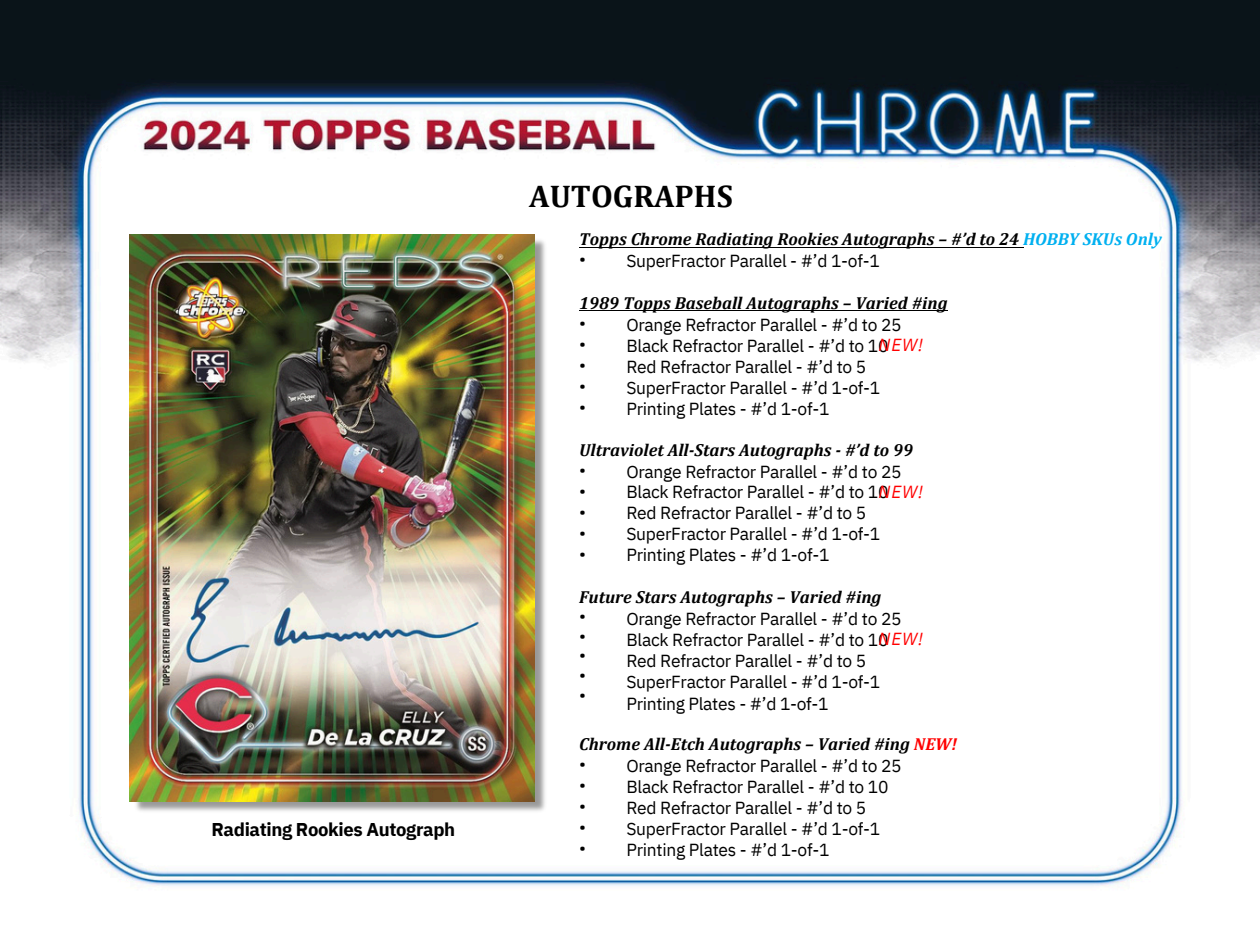
<style>
.page{position:relative;width:1260px;height:945px;background:#fff}
.page>*{position:absolute;margin:0;border:0;box-sizing:border-box;transform-origin:0 0}
.t1{font:700 31.5px "Cambria";color:#000}
.t2{font:700 18.55px "IBM Plex Sans";letter-spacing:-.02em;color:#000}
.t3{font:17.5px/21px "IBM Plex Sans";letter-spacing:-.015em;color:#000;text-align:justify}
.t4{font:italic 700 17.5px "Cambria";color:#000}
.t5{font:italic 17.5px "IBM Plex Sans";letter-spacing:.055em;color:#f00}
.s1{color:#00b0f0}
.s2{color:#f00}
</style>
<div class="page">
<img style="left:0;top:0;width:1260px;height:886px">
<hr style="left:579px;top:248px;width:445px;height:1px;background:#000">
<hr style="left:579px;top:311px;width:369px;height:1px;background:#000">
<img style="left:131px;top:236px;width:419px;height:580px">
<img style="left:130px;top:235px;width:404px;height:567px">
<p class="t2" style="left:212px;top:817px;width:245px">Radiating Rookies Autograph</p>
<p class="t1" style="left:529px;top:177px;width:205px">AUTOGRAPHS</p>
<p class="t4" style="left:579px;top:228px;width:584px">Topps Chrome Radiating Rookies Autographs – #’d to 24 <span class="s1">HOBBY SKUs Only</span></p>
<h3 class="t3" style="left:579px;top:248px;width:8px">•</h3>
<h3 class="t3" style="left:626px;top:250px;width:255px">SuperFractor Parallel - #’d 1-of-1</h3>
<h3 class="t4" style="left:579px;top:292px;width:370px">1989 Topps Baseball Autographs – Varied #ing</h3>
<p class="t3" style="left:579px;top:312px;width:8px">• • • • •</p>
<p class="t3" style="left:626px;top:313px;width:277px">Orange Refractor Parallel - #’d to 25</p>
<h2 class="t3" style="left:626px;top:334px;width:264px;text-align:left">Black Refractor Parallel - #’d to 10<br>Red Refractor Parallel - #’d to 5<br>SuperFractor Parallel - #’d 1-of-1<br>Printing Plates - #’d 1-of-1</h2>
<p class="t5" style="left:878px;top:333px;width:46px">NEW!</p>
<h3 class="t4" style="left:579px;top:439px;width:335px">Ultraviolet All-Stars Autographs - #’d to 99</h3>
<p class="t3" style="left:579px;top:459px;width:8px">• • • • •</p>
<p class="t3" style="left:626px;top:460px;width:277px">Orange Refractor Parallel - #’d to 25</p>
<p class="t3" style="left:626px;top:481px;width:264px;text-align:left">Black Refractor Parallel - #’d to 10<br>Red Refractor Parallel - #’d to 5<br>SuperFractor Parallel - #’d 1-of-1<br>Printing Plates - #’d 1-of-1</p>
<h3 class="t5" style="left:878px;top:480px;width:46px">NEW!</h3>
<p class="t4" style="left:579px;top:586px;width:304px">Future Stars Autographs – Varied #ing</p>
<p class="t3" style="left:579px;top:606px;width:8px;line-height:19.6px">• • • • •</p>
<h3 class="t3" style="left:626px;top:607px;width:277px">Orange Refractor Parallel - #’d to 25</h3>
<p class="t3" style="left:626px;top:628px;width:264px;text-align:left">Black Refractor Parallel - #’d to 10<br>Red Refractor Parallel - #’d to 5<br>SuperFractor Parallel - #’d 1-of-1</p>
<p class="t3" style="left:626px;top:693px;width:204px">Printing Plates - #’d 1-of-1</p>
<h2 class="t5" style="left:878px;top:627px;width:46px">NEW!</h2>
<p class="t4" style="left:579px;top:733px;width:379px">Chrome All-Etch Autographs – Varied #ing <span class="s2">NEW!</span></p>
<h2 class="t3" style="left:579px;top:753px;width:8px">• • • • •</h2>
<p class="t3" style="left:626px;top:755px;width:277px;text-align:left">Orange Refractor Parallel - #’d to 25<br>Black Refractor Parallel - #’d to 10<br>Red Refractor Parallel - #’d to 5<br>SuperFractor Parallel - #’d 1-of-1<br>Printing Plates - #’d 1-of-1</p>
</div>
